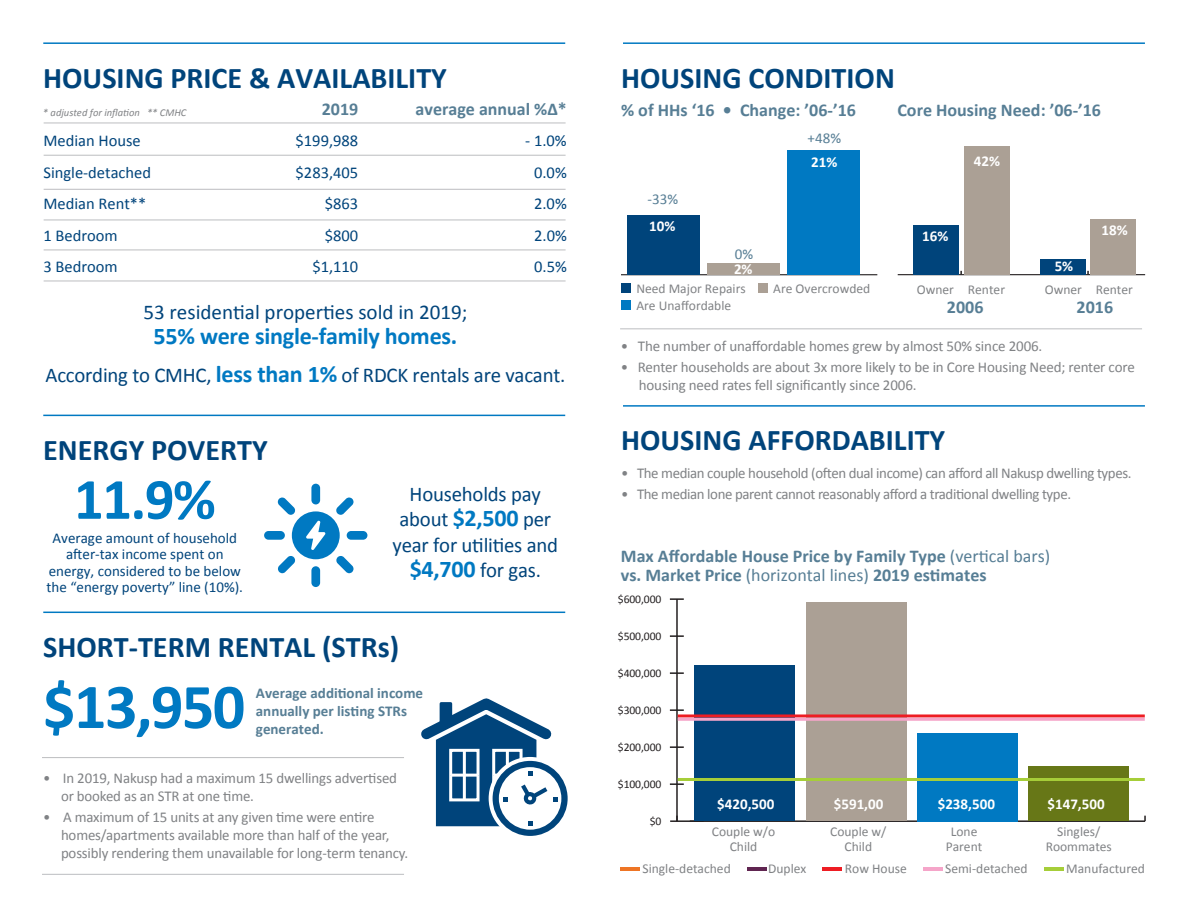
<style>
.page{position:relative;width:1188px;height:918px;background:#fff}
.page>*{position:absolute;margin:0;border:0;box-sizing:border-box;transform-origin:0 0}
.t1{font:700 64.2px "Calibri";color:#0079c2}
.t2{font:700 58.65px "Calibri";color:#0079c2}
.t3{font:700 30.15px "Calibri";color:#00447b}
.t4{font:700 24px "Calibri";letter-spacing:-.01em;color:#0079c2}
.t5{font:21px/25.5px "Calibri";letter-spacing:-.01em;color:#00447b;text-align:center}
.t6{font:700 18px/19.5px "Calibri";color:#577e95}
.t7{font:16.5px "Calibri";color:#00447b}
.t8{font:15px/18px "Calibri";letter-spacing:-.01em;color:#808285}
.t9{font:15px/16.5px "Calibri";color:#00447b;text-align:center}
.t10{font:700 15px/18px "Calibri";color:#577e95}
.t11{font:700 15px "Calibri";color:#fff}
.t12{font:15px "Calibri";color:#577e95}
.t13{font:13.5px/15px "Calibri";color:#808285;text-align:center}
.t14{font:11.7px "Calibri";letter-spacing:-.01em;color:#231f20}
.t15{font:italic 10.5px "Calibri";color:#808285}
.s1{font-weight:700;font-size:24px;color:#0079c2}
.s2{font-weight:400}
</style>
<div class="page">
<hr style="left:42px;top:757px;width:362px;height:1px;background:#bcbdc0">
<hr style="left:42px;top:874px;width:362px;height:1px;background:#bcbdc0">
<hr style="left:620px;top:328px;width:522px;height:1px;background:#bcbdc0">
<hr style="left:43px;top:42px;width:522px;height:2px;background:#0079c2">
<hr style="left:43px;top:612px;width:522px;height:1px;background:#0079c2">
<hr style="left:43px;top:415px;width:522px;height:1px;background:#0079c2">
<hr style="left:623px;top:42px;width:522px;height:2px;background:#0079c2">
<hr style="left:623px;top:405px;width:522px;height:2px;background:#0079c2">
<hr style="left:44px;top:281px;width:522px;height:1px;background:#bcbdc0">
<hr style="left:44px;top:155px;width:522px;height:1px;background:#bcbdc0">
<hr style="left:44px;top:220px;width:522px;height:1px;background:#bcbdc0">
<hr style="left:44px;top:189px;width:522px;height:1px;background:#bcbdc0">
<hr style="left:44px;top:250px;width:522px;height:1px;background:#bcbdc0">
<hr style="left:44px;top:123px;width:522px;height:1px;background:#bcbdc0">
<svg style="left:421px;top:698px;width:147px;height:138px"></svg>
<hr style="left:670px;top:820px;width:475px;height:2px;background:#231f20">
<hr style="left:676px;top:599px;width:2px;height:222px;background:#231f20">
<svg style="left:670px;top:783px;width:14px;height:2px"></svg>
<svg style="left:670px;top:746px;width:14px;height:2px"></svg>
<svg style="left:670px;top:709px;width:14px;height:2px"></svg>
<svg style="left:670px;top:672px;width:14px;height:2px"></svg>
<svg style="left:670px;top:635px;width:14px;height:2px"></svg>
<svg style="left:670px;top:598px;width:14px;height:2px"></svg>
<div style="left:695px;top:666px;width:100px;height:155px;background:#00447b"></div>
<div style="left:806px;top:602px;width:100px;height:219px;background:#aba095"></div>
<div style="left:917px;top:733px;width:100px;height:88px;background:#0079c2"></div>
<div style="left:1029px;top:767px;width:100px;height:54px;background:#677717"></div>
<hr style="left:620px;top:867px;width:20px;height:4px;background:#ee7525">
<hr style="left:747px;top:867px;width:20px;height:4px;background:#602551">
<hr style="left:823px;top:867px;width:19px;height:4px;background:#ee1d23">
<hr style="left:1044px;top:867px;width:20px;height:4px;background:#a6ce39">
<hr style="left:923px;top:867px;width:20px;height:4px;background:#f5a5c9">
<hr style="left:678px;top:714px;width:467px;height:3px;background:#ee1d23">
<hr style="left:678px;top:718px;width:467px;height:3px;background:#f5a5c9">
<hr style="left:678px;top:778px;width:467px;height:3px;background:#a6ce39">
<hr style="left:621px;top:274px;width:256px;height:1px;background:#231f20">
<div style="left:627px;top:215px;width:72px;height:60px;background:#00447b"></div>
<div style="left:707px;top:263px;width:72px;height:12px;background:#aba095"></div>
<div style="left:787px;top:150px;width:73px;height:125px;background:#0079c2"></div>
<hr style="left:898px;top:274px;width:247px;height:1px;background:#231f20">
<div style="left:913px;top:226px;width:46px;height:49px;background:#00447b"></div>
<div style="left:1040px;top:259px;width:46px;height:16px;background:#00447b"></div>
<div style="left:964px;top:146px;width:45px;height:129px;background:#aba095"></div>
<div style="left:1091px;top:220px;width:45px;height:55px;background:#aba095"></div>
<div style="left:622px;top:284px;width:9px;height:9px;background:#00447b"></div>
<div style="left:759px;top:284px;width:9px;height:9px;background:#aba095"></div>
<div style="left:622px;top:300px;width:9px;height:9px;background:#0079c2"></div>
<div style="left:311px;top:484px;width:9px;height:20px;background:#0079c2;border-radius:4px"></div>
<div style="left:264px;top:531px;width:21px;height:9px;background:#0079c2;border-radius:4px"></div>
<div style="left:311px;top:566px;width:9px;height:21px;background:#0079c2;border-radius:4px"></div>
<div style="left:347px;top:531px;width:20px;height:9px;background:#0079c2;border-radius:4px"></div>
<svg style="left:277px;top:497px;width:77px;height:76px"></svg>
<h3 class="t3" style="left:43px;top:59px;width:405px">HOUSING PRICE &amp; AVAILABILITY</h3>
<p class="t15" style="left:43px;top:106px;width:145px">* adjusted for inflation ** CMHC</p>
<p class="t6" style="left:322px;top:98px;width:38px">2019</p>
<p class="t6" style="left:416px;top:98px;width:153px">average annual %∆*</p>
<p class="t7" style="left:43px;top:131px;width:99px">Median House</p>
<p class="t7" style="left:296px;top:131px;width:64px">$199,988</p>
<p class="t7" style="left:525px;top:131px;width:43px">- 1.0%</p>
<p class="t7" style="left:43px;top:162px;width:109px">Single-detached</p>
<p class="t7" style="left:296px;top:162px;width:64px">$283,405</p>
<p class="t7" style="left:534px;top:162px;width:34px">0.0%</p>
<p class="t7" style="left:43px;top:194px;width:104px">Median Rent**</p>
<p class="t7" style="left:325px;top:194px;width:35px">$863</p>
<p class="t7" style="left:534px;top:194px;width:34px">2.0%</p>
<p class="t7" style="left:44px;top:225px;width:76px">1 Bedroom</p>
<p class="t7" style="left:325px;top:225px;width:35px">$800</p>
<p class="t7" style="left:534px;top:225px;width:34px">2.0%</p>
<p class="t7" style="left:44px;top:257px;width:76px">3 Bedroom</p>
<p class="t7" style="left:312px;top:257px;width:47px">$1,110</p>
<p class="t7" style="left:534px;top:257px;width:34px">0.5%</p>
<h3 class="t5" style="left:143px;top:298px;width:326px">53 residential properties sold in 2019;</h3>
<h3 class="t4" style="left:154px;top:321px;width:305px">55% were single-family homes.</h3>
<h3 class="t5" style="left:46px;top:361px;width:521px">According to CMHC, <span class="s1">less than 1%</span> of RDCK rentals are vacant.</h3>
<h3 class="t3" style="left:43px;top:431px;width:226px">ENERGY POVERTY</h3>
<h2 class="t2" style="left:74px;top:463px;width:143px">11.9%</h2>
<p class="t9" style="left:47px;top:529px;width:198px">Average amount of household after-tax income spent on energy, considered to be below the “energy poverty” line (10%).</p>
<h3 class="t5" style="left:393px;top:480px;width:167px">Households pay about <span class="s1">$2,500</span> per year for utilities and <span class="s1">$4,700</span> for gas.</h3>
<h3 class="t3" style="left:43px;top:628px;width:357px">SHORT-TERM RENTAL (STRs)</h3>
<h1 class="t1" style="left:43px;top:667px;width:204px">$13,950</h1>
<p class="t10" style="left:256px;top:684px;width:169px">Average additional income annually per listing STRs</p>
<p class="t10" style="left:256px;top:720px;width:69px">generated.</p>
<p class="t8" style="left:61px;top:768px;width:338px;text-indent:-18px">• In 2019, Nakusp had a maximum 15 dwellings advertised or booked as an STR at one time.</p>
<p class="t8" style="left:61px;top:807px;width:349px;text-indent:-18px">• A maximum of 15 units at any given time were entire homes/apartments available more than half of the year, possibly rendering them unavailable for long-term tenancy.</p>
<h3 class="t3" style="left:621px;top:59px;width:275px">HOUSING CONDITION</h3>
<p class="t6" style="left:621px;top:100px;width:236px">% of HHs ‘16 • Change: ’06-’16</p>
<p class="t6" style="left:897px;top:100px;width:205px">Core Housing Need: ’06-’16</p>
<p class="t12" style="left:808px;top:129px;width:35px">+48%</p>
<p class="t12" style="left:648px;top:190px;width:32px">-33%</p>
<p class="t11" style="left:649px;top:217px;width:28px">10%</p>
<p class="t12" style="left:735px;top:245px;width:20px">0%</p>
<p class="t11" style="left:734px;top:260px;width:20px">2%</p>
<p class="t11" style="left:811px;top:153px;width:28px">21%</p>
<p class="t11" style="left:974px;top:152px;width:28px">42%</p>
<p class="t11" style="left:922px;top:227px;width:28px">16%</p>
<p class="t11" style="left:1055px;top:257px;width:20px">5%</p>
<p class="t11" style="left:1101px;top:221px;width:28px">18%</p>
<p class="t13" style="left:636px;top:281px;width:111px">Need Major Repairs</p>
<p class="t13" style="left:773px;top:281px;width:99px">Are Overcrowded</p>
<p class="t13" style="left:917px;top:281px;width:90px">Owner Renter</p>
<p class="t13" style="left:1045px;top:281px;width:90px">Owner Renter</p>
<p class="t13" style="left:636px;top:297px;width:96px">Are Unaffordable</p>
<p class="t6" style="left:1077px;top:296px;width:38px">2016</p>
<p class="t6" style="left:947px;top:296px;width:38px">2006</p>
<p class="t8" style="left:621px;top:336px;width:423px">• The number of unaffordable homes grew by almost 50% since 2006.</p>
<p class="t8" style="left:639px;top:357px;width:498px;text-indent:-18px">• Renter households are about 3x more likely to be in Core Housing Need; renter core housing need rates fell significantly since 2006.</p>
<h3 class="t3" style="left:621px;top:422px;width:326px">HOUSING AFFORDABILITY</h3>
<p class="t8" style="left:621px;top:463px;width:512px">• The median couple household (often dual income) can afford all Nakusp dwelling types.</p>
<p class="t8" style="left:621px;top:484px;width:452px">• The median lone parent cannot reasonably afford a traditional dwelling type.</p>
<p class="t6" style="left:621px;top:545px;width:431px">Max Affordable House Price by Family Type <span class="s2">(vertical bars) </span>vs. Market Price <span class="s2">(horizontal lines)</span> 2019 estimates</p>
<p class="t14" style="left:618px;top:592px;width:45px">$600,000</p>
<p class="t14" style="left:618px;top:629px;width:45px">$500,000</p>
<p class="t14" style="left:618px;top:666px;width:45px">$400,000</p>
<p class="t14" style="left:618px;top:703px;width:45px">$300,000</p>
<p class="t14" style="left:618px;top:740px;width:45px">$200,000</p>
<p class="t14" style="left:618px;top:777px;width:45px">$100,000</p>
<p class="t11" style="left:717px;top:795px;width:59px">$420,500</p>
<p class="t11" style="left:834px;top:795px;width:51px">$591,00</p>
<p class="t11" style="left:938px;top:795px;width:59px">$238,500</p>
<p class="t11" style="left:1047px;top:795px;width:59px">$147,500</p>
<p class="t14" style="left:650px;top:814px;width:13px">$0</p>
<p class="t13" style="left:712px;top:823px;width:65px">Couple w/o<br>Child</p>
<p class="t13" style="left:830px;top:823px;width:58px">Couple w/<br>Child</p>
<p class="t13" style="left:946px;top:823px;width:38px">Lone<br>Parent</p>
<p class="t13" style="left:1046px;top:823px;width:68px">Singles/<br>Roommates</p>
<p class="t13" style="left:945px;top:861px;width:84px">Semi-detached</p>
<p class="t13" style="left:1066px;top:861px;width:80px">Manufactured</p>
<p class="t13" style="left:642px;top:861px;width:90px">Single-detached</p>
<p class="t13" style="left:768px;top:861px;width:40px">Duplex</p>
<p class="t13" style="left:845px;top:861px;width:63px">Row House</p>
</div>
